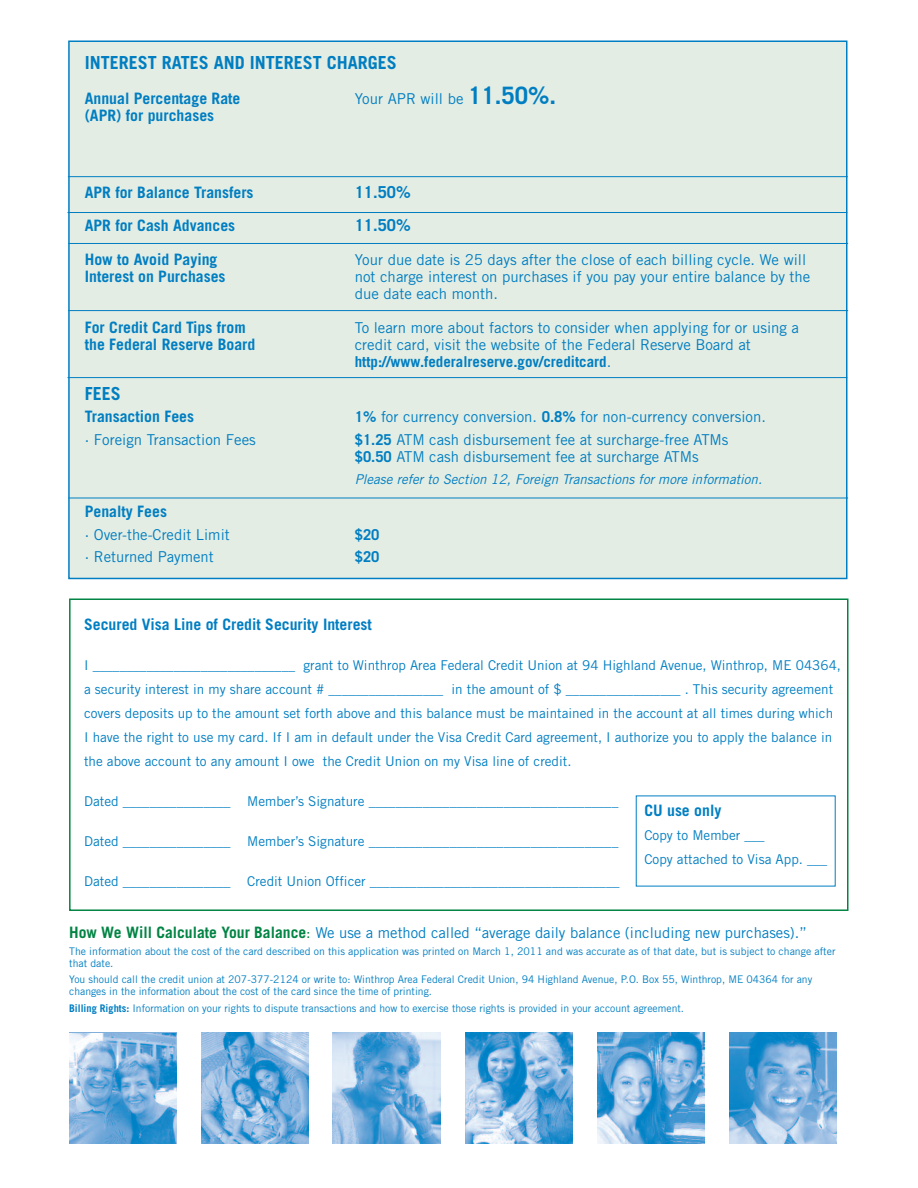
<style>
.page{position:relative;width:918px;height:1188px;background:#fff}
.page>*{position:absolute;margin:0;border:0;box-sizing:border-box;transform-origin:0 0}
.t1{font:700 18px "Trade Gothic LT Std";color:#007ec2}
.t2{font:700 16.5px "Trade Gothic LT Std";color:#007ec2}
.t3{font:700 15.75px "Trade Gothic LT Std";color:#007ec2}
.t4{font:15px/17.2px "Trade Gothic LT Std";color:#007ec2}
.t5{font:700 15px "Trade Gothic LT Std";color:#007ec2}
.t6{font:13.5px/24px "Trade Gothic LT Std";color:#007ec2}
.t7{font:italic 13.5px "Trade Gothic LT Std";color:#007ec2}
.t8{font:10.5px/12px "Trade Gothic LT Std";color:#007ec2}
.s1{font-weight:700;font-size:24px}
.s2{font-weight:700}
.s3{font-weight:700;font-size:15.75px;color:#028444}
.s4{color:#028444}
</style>
<div class="page">
<div style="left:70px;top:42px;width:776px;height:536px;background:#e4ede3"></div>
<hr style="left:68px;top:176px;width:780px;height:1px;background:#007ec2">
<hr style="left:68px;top:212px;width:779px;height:1px;background:#007ec2">
<hr style="left:68px;top:243px;width:780px;height:1px;background:#007ec2">
<hr style="left:68px;top:310px;width:780px;height:1px;background:#007ec2">
<hr style="left:68px;top:377px;width:779px;height:1px;background:#007ec2">
<hr style="left:68px;top:498px;width:780px;height:1px;background:#007ec2">
<img style="left:69px;top:1033px;width:107px;height:111px">
<img style="left:201px;top:1032px;width:108px;height:112px">
<img style="left:333px;top:1032px;width:107px;height:112px">
<img style="left:465px;top:1032px;width:108px;height:112px">
<img style="left:597px;top:1032px;width:108px;height:112px">
<img style="left:729px;top:1032px;width:108px;height:112px">
<div style="left:69px;top:599px;width:780px;height:312px;border:2px solid #028444"></div>
<h1 class="t1" style="left:85px;top:56px;width:314px">INTEREST RATES AND INTEREST CHARGES</h1>
<p class="t3" style="left:85px;top:93px;width:157px">Annual Percentage Rate</p>
<p class="t4" style="left:355px;top:91px;width:203px">Your APR will be <span class="s1">11.50%.</span></p>
<p class="t3" style="left:85px;top:110px;width:131px">(APR) for purchases</p>
<p class="t3" style="left:85px;top:186px;width:170px">APR for Balance Transfers</p>
<p class="t2" style="left:355px;top:186px;width:57px">11.50%</p>
<p class="t3" style="left:85px;top:220px;width:152px">APR for Cash Advances</p>
<p class="t2" style="left:355px;top:219px;width:57px">11.50%</p>
<p class="t3" style="left:85px;top:253px;width:134px">How to Avoid Paying</p>
<p class="t4" style="left:355px;top:252px;width:453px">Your due date is 25 days after the close of each billing cycle. We will</p>
<p class="t3" style="left:85px;top:271px;width:142px">Interest on Purchases</p>
<p class="t4" style="left:355px;top:269px;width:457px">not charge interest on purchases if you pay your entire balance by the due date each month.</p>
<p class="t3" style="left:85px;top:321px;width:163px">For Credit Card Tips from</p>
<p class="t4" style="left:355px;top:320px;width:446px">To learn more about factors to consider when applying for or using a</p>
<p class="t3" style="left:85px;top:338px;width:172px">the Federal Reserve Board</p>
<p class="t4" style="left:355px;top:337px;width:398px">credit card, visit the website of the Federal Reserve Board at <span class="s2">http://www.federalreserve.gov/creditcard</span>.</p>
<h1 class="t1" style="left:85px;top:387px;width:37px">FEES</h1>
<p class="t3" style="left:85px;top:411px;width:111px">Transaction Fees</p>
<p class="t4" style="left:355px;top:410px;width:413px"><span class="s2">1%</span> for currency conversion. <span class="s2">0.8%</span> for non-currency conversion.</p>
<p class="t4" style="left:85px;top:432px;width:173px">· Foreign Transaction Fees</p>
<p class="t4" style="left:355px;top:432px;width:375px"><span class="s2">$1.25</span> ATM cash disbursement fee at surcharge-free ATMs <span class="s2">$0.50</span> ATM cash disbursement fee at surcharge ATMs</p>
<p class="t7" style="left:355px;top:474px;width:409px">Please refer to Section 12, Foreign Transactions for more information.</p>
<p class="t3" style="left:85px;top:506px;width:84px">Penalty Fees</p>
<p class="t4" style="left:85px;top:527px;width:147px">· Over-the-Credit Limit</p>
<p class="t5" style="left:355px;top:529px;width:26px">$20</p>
<p class="t4" style="left:85px;top:549px;width:131px">· Returned Payment</p>
<p class="t5" style="left:355px;top:551px;width:26px">$20</p>
<p class="t3" style="left:84px;top:618px;width:289px">Secured Visa Line of Credit Security Interest</p>
<p class="t6" style="left:84px;top:654px;width:759px">I ______________________________ grant to Winthrop Area Federal Credit Union at 94 Highland Avenue, Winthrop, ME 04364, a security interest in my share account # _________________ in the amount of $ _________________ . This security agreement covers deposits up to the amount set forth above and this balance must be maintained in the account at all times during which<br>I have the right to use my card. If I am in default under the Visa Credit Card agreement, I authorize you to apply the balance in the above account to any amount I owe the Credit Union on my Visa line of credit.</p>
<p class="t6" style="left:84px;top:790px;width:536px">Dated ________________ Member’s Signature _____________________________________</p>
<p class="t6" style="left:84px;top:831px;width:536px">Dated ________________ Member’s Signature _____________________________________</p>
<p class="t6" style="left:84px;top:871px;width:537px">Dated ________________ Credit Union Officer _____________________________________</p>
<p class="t3" style="left:644px;top:804px;width:79px">CU use only</p>
<p class="t6" style="left:644px;top:824px;width:184px">Copy to Member ___<br>Copy attached to Visa App. ___</p>
<p class="t4" style="left:69px;top:925px;width:739px"><span class="s3">How We Will Calculate Your Balance</span><span class="s4">:</span> We use a method called “average daily balance (including new purchases).”</p>
<p class="t8" style="left:69px;top:946px;width:768px">The information about the cost of the card described on this application was printed on March 1, 2011 and was accurate as of that date, but is subject to change after that date.</p>
<p class="t8" style="left:69px;top:975px;width:745px">You should call the credit union at 207-377-2124 or write to: Winthrop Area Federal Credit Union, 94 Highland Avenue, P.O. Box 55, Winthrop, ME 04364 for any changes in the information about the cost of the card since the time of printing.</p>
<p class="t8" style="left:69px;top:1003px;width:616px"><span class="s2">Billing Rights:</span> Information on your rights to dispute transactions and how to exercise those rights is provided in your account agreement.</p>
</div>
